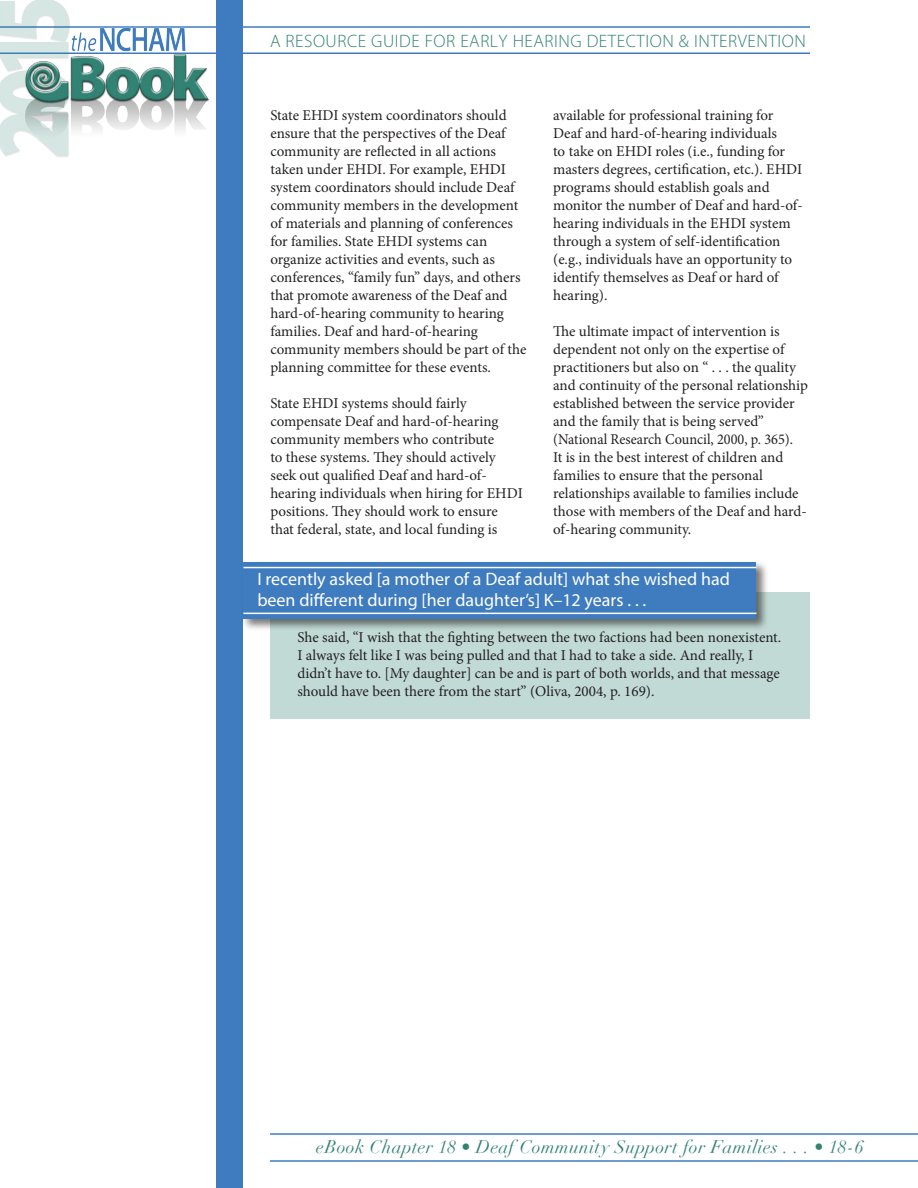
<style>
.page{position:relative;width:918px;height:1188px;background:#fff}
.page>*{position:absolute;margin:0;border:0;box-sizing:border-box;transform-origin:0 0}
.Body_text{font:18px/21px "Myriad Pro";color:#fff}
.t1{font:italic 18px "Didot";letter-spacing:.02em;color:#318273}
.t2{font:300 18px "Myriad Pro";letter-spacing:.03em;color:#318273}
.Body_text-2{font:15px/18px "Minion Pro";color:#231f20}
</style>
<div class="page">
<hr style="left:0;top:26px;width:810px;height:2px;background:#3e7cbf">
<hr style="left:0;top:52px;width:810px;height:2px;background:#3e7cbf">
<hr style="left:270px;top:1133px;width:648px;height:2px;background:#3e7cbf">
<hr style="left:270px;top:1160px;width:648px;height:2px;background:#3e7cbf">
<img style="left:0;top:0;width:211px;height:157px">
<div style="left:216px;top:0;width:27px;height:1188px;background:#3e7cbf"></div>
<div style="left:270px;top:592px;width:540px;height:127px;background:#c1dad5"></div>
<div style="left:242px;top:560px;width:527px;height:71px;background:#231f20;opacity:.6"></div>
<div style="left:243px;top:562px;width:513px;height:57px;background:#3e7cbf"></div>
<hr style="left:243px;top:567px;width:513px;height:1px;background:#fff">
<hr style="left:243px;top:613px;width:513px;height:1px;background:#fff">
<p class="t2" style="left:270px;top:31px;width:537px">A RESOURCE GUIDE FOR EARLY HEARING DETECTION &amp; INTERVENTION</p>
<p class="Body_text-2" style="left:553px;top:106px;width:251px">available for professional training for Deaf and hard-of-hearing individuals<br>to take on EHDI roles (i.e., funding for masters degrees, certification, etc.). EHDI programs should establish goals and monitor the number of Deaf and hard-of&shy;hearing individuals in the EHDI system through a system of self-identification (e.g., individuals have an opportunity to identify themselves as Deaf or hard of hearing).</p>
<p class="Body_text-2" style="left:553px;top:322px;width:256px">The ultimate impact of intervention is dependent not only on the expertise of practitioners but also on “ . . . the quality and continuity of the personal relationship established between the service provider and the family that is being served” (National Research Council, 2000, p. 365).<br>It is in the best interest of children and families to ensure that the personal relationships available to families include those with members of the Deaf and hard&shy;of-hearing community.</p>
<p class="Body_text" style="left:257px;top:568px;width:474px">I recently asked [a mother of a Deaf adult] what she wished had been different during [her daughter’s] K–12 years . . .</p>
<p class="Body_text-2" style="left:297px;top:629px;width:485px">She said, “I wish that the fighting between the two factions had been nonexistent.<br>I always felt like I was being pulled and that I had to take a side. And really, I didn’t have to. [My daughter] can be and is part of both worlds, and that message should have been there from the start” (Oliva, 2004, p. 169).</p>
<p class="Body_text-2" style="left:270px;top:106px;width:258px">State EHDI system coordinators should ensure that the perspectives of the Deaf community are reflected in all actions taken under EHDI. For example, EHDI system coordinators should include Deaf community members in the development of materials and planning of conferences for families. State EHDI systems can organize activities and events, such as conferences, “family fun” days, and others that promote awareness of the Deaf and hard-of-hearing community to hearing families. Deaf and hard-of-hearing community members should be part of the planning committee for these events.</p>
<p class="Body_text-2" style="left:270px;top:394px;width:254px">State EHDI systems should fairly compensate Deaf and hard-of-hearing community members who contribute<br>to these systems. They should actively seek out qualified Deaf and hard-of&shy;hearing individuals when hiring for EHDI positions. They should work to ensure that federal, state, and local funding is</p>
<p class="t1" style="left:316px;top:1136px;width:549px">eBook Chapter 18 • Deaf Community Support for Families . . . • 18-6</p>
</div>
